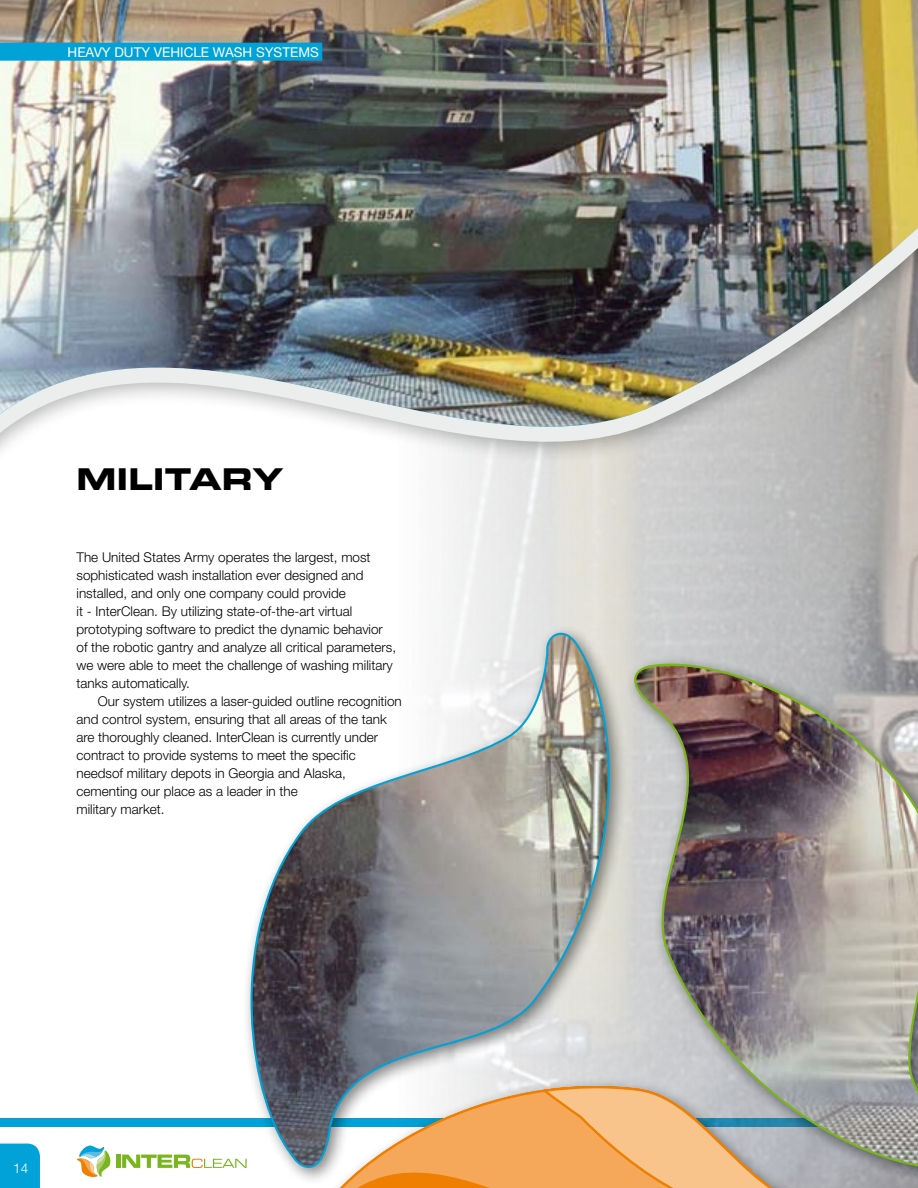
<style>
.page{position:relative;width:918px;height:1188px;background:#fff}
.page>*{position:absolute;margin:0;border:0;box-sizing:border-box;transform-origin:0 0}
.t1{font:30px "Eurostile LT Std Bold Ex 2";color:#000}
.t2{font:300 13.5px/18px "Helvetica Neue LT Std";color:#000}
.t3{font:13.5px "Helvetica Neue LT Std";color:#fff}
.t4{font:300 13.5px "Helvetica Neue LT Std";color:#fff}
</style>
<div class="page">
<div style="left:0;top:1144px;width:40px;height:44px;background:#00a2d8"></div>
<div style="left:0;top:1118px;width:918px;height:9px;background:#00a2d8"></div>
<svg style="left:77px;top:1145px;width:34px;height:32px"></svg>
<hr style="left:116px;top:1155px;width:4px;height:13px;background:#7ab51d">
<svg style="left:122px;top:1155px;width:100px;height:13px"></svg>
<img style="left:0;top:0;width:918px;height:562px">
<div style="left:0;top:43px;width:322px;height:18px;background:#00a2d8"></div>
<div style="left:624px;top:653px;width:294px;height:534px;background:#000;opacity:.5"></div>
<img style="left:629px;top:654px;width:289px;height:521px">
<svg style="left:222px;top:625px;width:407px;height:558px"></svg>
<p class="t3" style="left:68px;top:44px;width:253px">HEAVY DUTY VEHICLE WASH SYSTEMS</p>
<h1 class="t1" style="left:77px;top:458px;width:209px">MilitarY</h1>
<p class="t2" style="left:77px;top:548px;width:321px">The United States Army operates the largest, most sophisticated wash installation ever designed and installed, and only one company could provide<br>it - InterClean. By utilizing state-of-the-art virtual prototyping software to predict the dynamic behavior of the robotic gantry and analyze all critical parameters, we were able to meet the challenge of washing military tanks automatically.</p>
<p class="t2" style="left:77px;top:692px;width:327px;text-indent:21px">Our system utilizes a laser-guided outline recognition and control system, ensuring that all areas of the tank are thoroughly cleaned. InterClean is currently under contract to provide systems to meet the specific needsof military depots in Georgia and Alaska, cementing our place as a leader in the<br>military market.</p>
<p class="t4" style="left:13px;top:1160px;width:17px">14</p>
</div>
